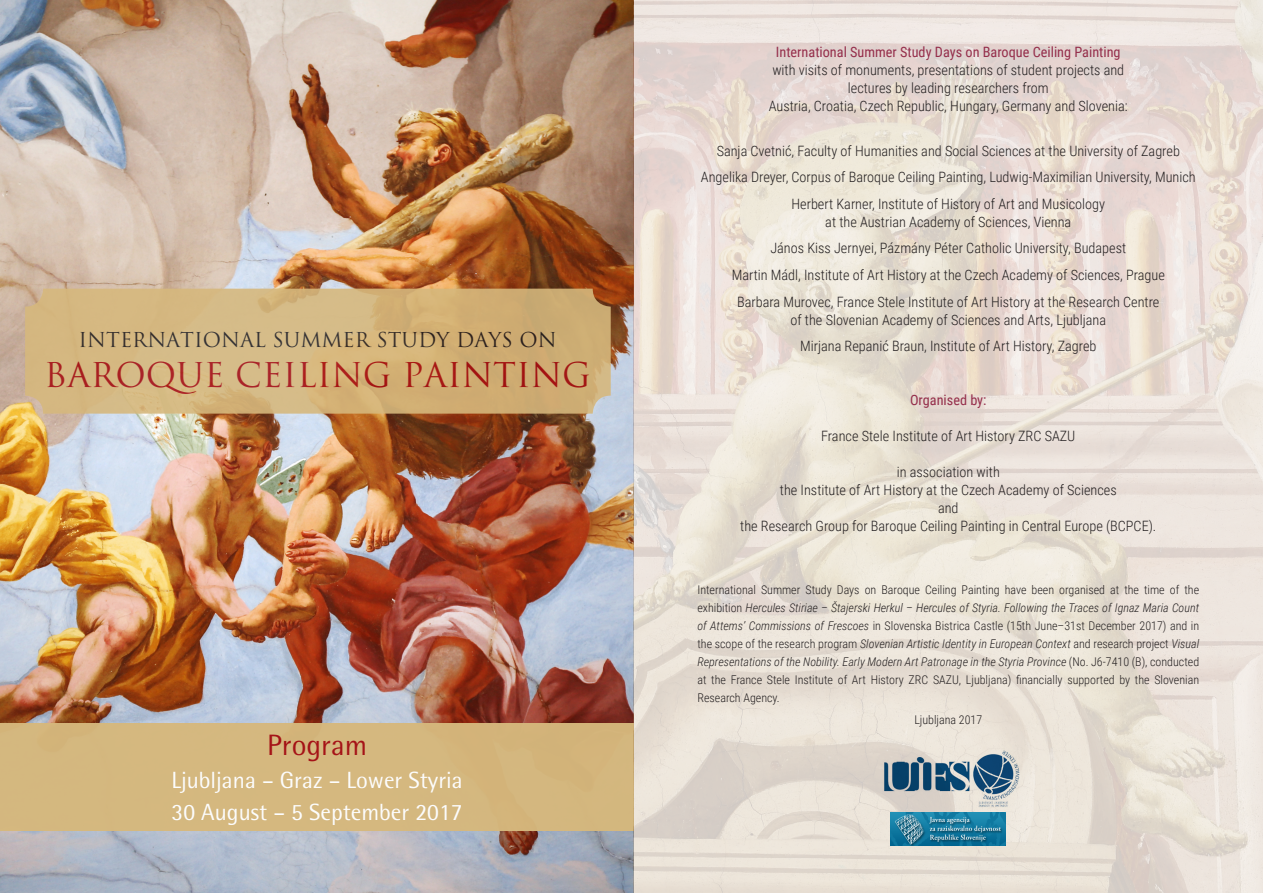
<style>
.page{position:relative;width:1263px;height:893px;background:#fff}
.page>*{position:absolute;margin:0;border:0;box-sizing:border-box;transform-origin:0 0}
.t1{font:33.3px "Trajan X";color:#a50e12}
.t2{font:29.55px "Rotis Semi Sans Slov";color:#a50e12}
.t3{font:23.55px/32.4px "Rotis Semi Sans Slov";color:#fff}
.t4{font:19.95px "Trajan X";color:#231f20}
.t5{font:300 14.25px "Roboto Condensed";color:#231f20}
.t6{font:14.25px "Roboto Condensed";color:#952e4b}
.t7{font:300 12px/18px "Roboto Condensed";color:#231f20;text-align:justify}
.s1{font-style:italic}
</style>
<div class="page">
<img style="left:1px;top:0;width:1262px;height:893px">
<div style="left:1px;top:723px;width:633px;height:107px;background:#d6b87d"></div>
<div style="left:25px;top:289px;width:586px;height:125px;background:linear-gradient(to right,#d8bd88,#ceab72);border-radius:18px"></div>
<img style="left:874px;top:748px;width:148px;height:60px">
<img style="left:891px;top:813px;width:115px;height:33px">
<h3 class="t4" style="left:78px;top:328px;width:480px">INTERNATIONAL SUMMER STUDY DAYS ON</h3>
<h1 class="t1" style="left:44px;top:355px;width:548px">BAROQUE CEILING PAINTING</h1>
<h2 class="t2" style="left:267px;top:728px;width:102px">Program</h2>
<h3 class="t3" style="left:171px;top:763px;width:293px">Ljubljana – Graz – Lower Styria<br>30 August – 5 September 2017</h3>
<p class="t6" style="left:776px;top:42px;width:346px">International Summer Study Days on Baroque Ceiling Painting</p>
<p class="t5" style="left:772px;top:60px;width:353px">with visits of monuments, presentations of student projects and</p>
<p class="t5" style="left:848px;top:78px;width:202px">lectures by leading researchers from</p>
<p class="t5" style="left:769px;top:96px;width:360px">Austria, Croatia, Czech Republic, Hungary, Germany and Slovenia:</p>
<p class="t5" style="left:717px;top:141px;width:465px">Sanja Cvetnić, Faculty of Humanities and Social Sciences at the University of Zagreb</p>
<p class="t5" style="left:701px;top:167px;width:496px">Angelika Dreyer, Corpus of Baroque Ceiling Painting, Ludwig-Maximilian University, Munich</p>
<p class="t5" style="left:791px;top:194px;width:315px">Herbert Karner, Institute of History of Art and Musicology</p>
<p class="t5" style="left:825px;top:212px;width:247px">at the Austrian Academy of Sciences, Vienna</p>
<p class="t5" style="left:770px;top:238px;width:357px">János Kiss Jernyei, Pázmány Péter Catholic University, Budapest</p>
<p class="t5" style="left:732px;top:265px;width:435px">Martin Mádl, Institute of Art History at the Czech Academy of Sciences, Prague</p>
<p class="t5" style="left:737px;top:291px;width:424px">Barbara Murovec, France Stele Institute of Art History at the Research Centre</p>
<p class="t5" style="left:790px;top:309px;width:317px">of the Slovenian Academy of Sciences and Arts, Ljubljana</p>
<p class="t5" style="left:800px;top:336px;width:298px">Mirjana Repanić Braun, Institute of Art History, Zagreb</p>
<p class="t6" style="left:910px;top:390px;width:78px">Organised by:</p>
<p class="t5" style="left:821px;top:426px;width:256px">France Stele Institute of Art History ZRC SAZU</p>
<p class="t5" style="left:897px;top:462px;width:105px">in association with</p>
<p class="t5" style="left:780px;top:480px;width:338px">the Institute of Art History at the Czech Academy of Sciences</p>
<p class="t5" style="left:938px;top:498px;width:22px">and</p>
<p class="t5" style="left:740px;top:516px;width:418px">the Research Group for Baroque Ceiling Painting in Central Europe (BCPCE).</p>
<p class="t7" style="left:697px;top:580px;width:503px">International Summer Study Days on Baroque Ceiling Painting have been organised at the time of the exhibition <span class="s1">Hercules Stiriae – Štajerski Herkul – Hercules of Styria. Following the Traces of Ignaz Maria Count of Attems’ Commissions of Frescoes</span> in Slovenska Bistrica Castle (15th June–31st December 2017) and in the scope of the research program <span class="s1">Slovenian Artistic Identity in European Context</span> and research project <span class="s1">Visual Representations of the Nobility. Early Modern Art Patronage in the Styria Province</span> (No. J6-7410 (B), conducted at the France Stele Institute of Art History ZRC SAZU, Ljubljana) financially supported by the Slovenian Research Agency.</p>
<p class="t7" style="left:914px;top:710px;width:69px">Ljubljana 2017</p>
</div>
